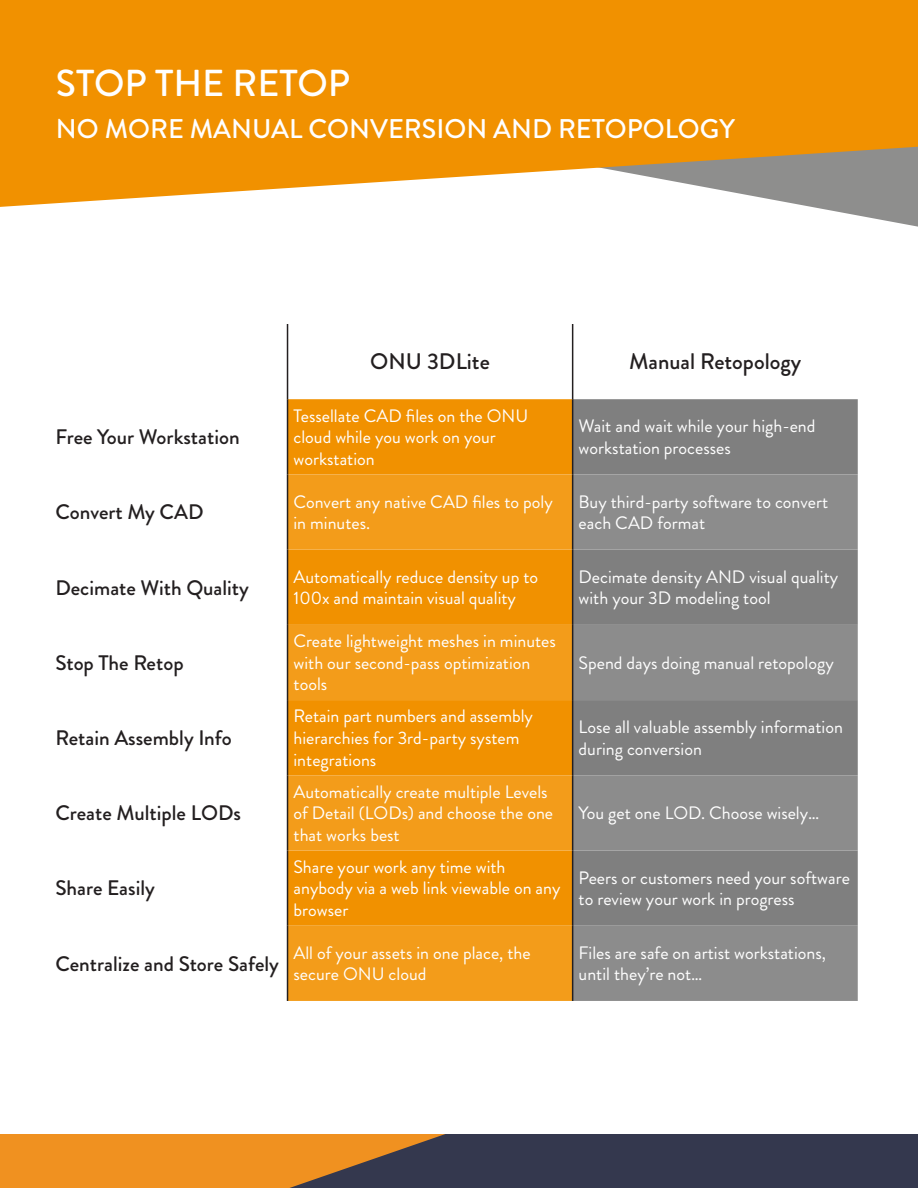
<style>
.page{position:relative;width:918px;height:1188px;background:#fff}
.page>*{position:absolute;margin:0;border:0;box-sizing:border-box;transform-origin:0 0}
.t1{font:500 37.5px "Brandon Grotesque";color:#fff}
.t2{font:500 27px "Brandon Grotesque";color:#fff}
.t3{font:500 22.5px "Brandon Grotesque";color:#231f20}
.t4{font:500 21px "Brandon Grotesque";color:#231f20}
.t5{font:18px/21.6px "Brandon Grotesque";color:#fff}
</style>
<div class="page">
<svg style="left:813px;top:207px;width:105px;height:20px"></svg>
<svg style="left:0;top:0;width:918px;height:207px;background:#ec9a1e"></svg>
<div style="left:288px;top:399px;width:284px;height:75px;background:#f19100"></div>
<div style="left:573px;top:399px;width:285px;height:75px;background:#7f7f7f"></div>
<svg style="left:288px;top:474px;width:284px;height:527px;background:#f1970f"></svg>
<svg style="left:573px;top:474px;width:285px;height:527px;background:#868686"></svg>
<hr style="left:287px;top:324px;width:1px;height:75px;background:#231f20">
<hr style="left:572px;top:324px;width:1px;height:75px;background:#231f20">
<hr style="left:287px;top:399px;width:1px;height:75px;background:#231f20">
<hr style="left:572px;top:399px;width:1px;height:75px;background:#231f20">
<hr style="left:287px;top:474px;width:1px;height:76px;background:#231f20">
<hr style="left:572px;top:474px;width:1px;height:76px;background:#231f20">
<hr style="left:287px;top:550px;width:1px;height:75px;background:#231f20">
<hr style="left:572px;top:550px;width:1px;height:75px;background:#231f20">
<hr style="left:287px;top:625px;width:1px;height:75px;background:#231f20">
<hr style="left:572px;top:625px;width:1px;height:75px;background:#231f20">
<hr style="left:287px;top:700px;width:1px;height:75px;background:#231f20">
<hr style="left:572px;top:700px;width:1px;height:75px;background:#231f20">
<hr style="left:287px;top:775px;width:1px;height:76px;background:#231f20">
<hr style="left:572px;top:775px;width:1px;height:76px;background:#231f20">
<hr style="left:287px;top:851px;width:1px;height:75px;background:#231f20">
<hr style="left:572px;top:851px;width:1px;height:75px;background:#231f20">
<hr style="left:287px;top:926px;width:1px;height:75px;background:#231f20">
<hr style="left:572px;top:926px;width:1px;height:75px;background:#231f20">
<div style="left:0;top:1134px;width:918px;height:54px;background:#f09120"></div>
<svg style="left:289px;top:1134px;width:629px;height:54px;background:#4b4348"></svg>
<p class="t1" style="left:56px;top:57px;width:296px">STOP THE RETOP</p>
<p class="t2" style="left:56px;top:110px;width:680px">NO MORE MANUAL CONVERSION AND RETOPOLOGY</p>
<p class="t4" style="left:56px;top:422px;width:186px">Free Your Workstation</p>
<p class="t3" style="left:370px;top:346px;width:121px">ONU 3DLite</p>
<p class="t3" style="left:629px;top:346px;width:173px">Manual Retopology</p>
<p class="t5" style="left:294px;top:405px;width:236px">Tessellate CAD files on the ONU cloud while you work on your workstation</p>
<p class="t5" style="left:579px;top:416px;width:238px">Wait and wait while your high-end workstation processes</p>
<p class="t4" style="left:56px;top:498px;width:150px">Convert My CAD</p>
<p class="t5" style="left:294px;top:491px;width:261px">Convert any native CAD files to poly in minutes.</p>
<p class="t5" style="left:579px;top:491px;width:251px">Buy third-party software to convert each CAD format</p>
<p class="t4" style="left:56px;top:573px;width:195px">Decimate With Quality</p>
<p class="t5" style="left:294px;top:566px;width:246px">Automatically reduce density up to<br>100x and maintain visual quality</p>
<p class="t5" style="left:579px;top:566px;width:261px">Decimate density AND visual quality with your 3D modeling tool</p>
<p class="t4" style="left:56px;top:648px;width:130px">Stop The Retop</p>
<p class="t4" style="left:56px;top:723px;width:178px">Retain Assembly Info</p>
<p class="t4" style="left:56px;top:799px;width:187px">Create Multiple LODs</p>
<p class="t4" style="left:56px;top:874px;width:101px">Share Easily</p>
<p class="t5" style="left:294px;top:630px;width:264px">Create lightweight meshes in minutes with our second-pass optimization tools</p>
<p class="t5" style="left:579px;top:652px;width:257px">Spend days doing manual retopology</p>
<p class="t5" style="left:294px;top:706px;width:241px">Retain part numbers and assembly hierarchies for 3rd-party system integrations</p>
<p class="t5" style="left:579px;top:716px;width:266px">Lose all valuable assembly information during conversion</p>
<p class="t5" style="left:294px;top:781px;width:261px">Automatically create multiple Levels of Detail (LODs) and choose the one that works best</p>
<p class="t5" style="left:579px;top:802px;width:242px">You get one LOD. Choose wisely…</p>
<p class="t5" style="left:294px;top:856px;width:268px">Share your work any time with anybody via a web link viewable on any browser</p>
<p class="t5" style="left:579px;top:867px;width:273px">Peers or customers need your software to review your work in progress</p>
<p class="t4" style="left:56px;top:949px;width:225px">Centralize and Store Safely</p>
<p class="t5" style="left:294px;top:942px;width:239px">All of your assets in one place, the secure ONU cloud</p>
<p class="t5" style="left:579px;top:942px;width:249px">Files are safe on artist workstations, until they’re not…</p>
</div>
